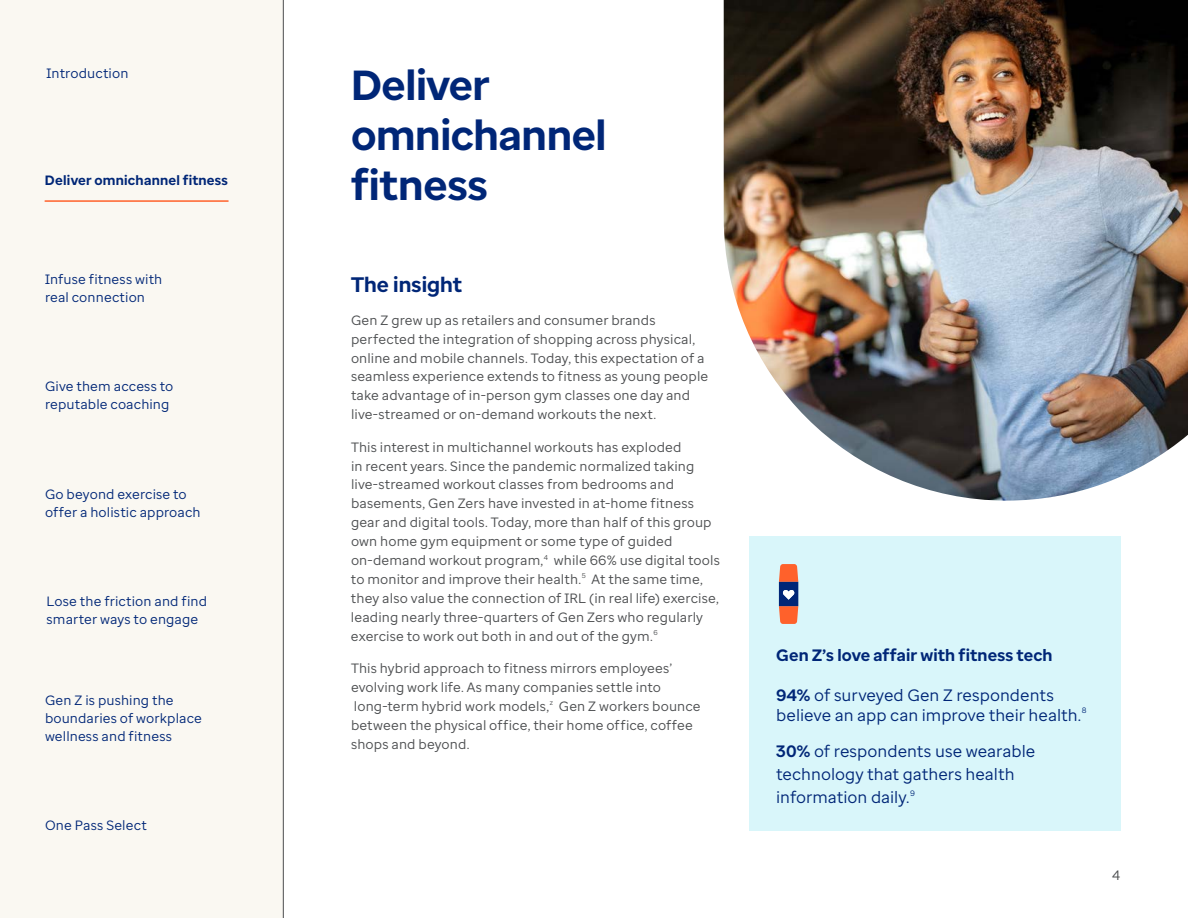
<style>
.page{position:relative;width:1188px;height:918px;background:#fff}
.page>*{position:absolute;margin:0;border:0;box-sizing:border-box;transform-origin:0 0}
.Headline{font:700 42px/50.4px "Optum Sans";letter-spacing:-.01em;color:#002677}
.Subhead{font:700 21px "Optum Sans";letter-spacing:.005em;color:#002677}
.Callout_body{font:16.5px/23.1px "Optum Sans";color:#002677}
.Callout_header{font:16.5px/19.8px "Optum Sans";color:#002677}
.Callout_header-2{font:700 16.5px "Optum Sans";letter-spacing:.005em;color:#002677}
.Body{font:13.5px/18.9px "Optum Sans";letter-spacing:.01em;color:#4b4d4f}
.t1{font:13.5px/18px "Optum Sans";letter-spacing:.01em;color:#002677}
.Headline-2{font:700 13.5px "Optum Sans";letter-spacing:.015em;color:#002677}
.Callout_header-3{font:7.8px "Optum Sans";color:#002677}
.Callout_body-2{font:7.8px "Optum Sans";color:#002677}
.s1{font-weight:700}
</style>
<div class="page">
<div style="left:0;top:0;width:283px;height:918px;background:#faf8f2"></div>
<hr style="left:283px;top:0;width:1px;height:918px;background:#4b4d4f">
<img style="left:724px;top:0;width:464px;height:501px">
<div style="left:749px;top:536px;width:371px;height:294px;background:#d9f6fa"></div>
<svg style="left:779px;top:564px;width:19px;height:60px"></svg>
<hr style="left:45px;top:200px;width:183px;height:2px;background:#ff612b">
<p class="t1" style="left:47px;top:64px;width:83px">Introduction</p>
<p class="Headline-2" style="left:45px;top:172px;width:185px">Deliver omnichannel fitness</p>
<p class="t1" style="left:45px;top:270px;width:119px">Infuse fitness with real connection</p>
<p class="t1" style="left:45px;top:377px;width:130px">Give them access to reputable coaching</p>
<p class="t1" style="left:45px;top:485px;width:157px">Go beyond exercise to offer a holistic approach</p>
<p class="t1" style="left:47px;top:592px;width:162px">Lose the friction and find smarter ways to engage</p>
<p class="t1" style="left:45px;top:691px;width:159px">Gen Z is pushing the boundaries of workplace wellness and fitness</p>
<p class="t1" style="left:45px;top:816px;width:103px">One Pass Select</p>
<p class="Headline" style="left:351px;top:60px;width:257px">Deliver omnichannel fitness</p>
<p class="Subhead" style="left:351px;top:271px;width:113px">The insight</p>
<p class="Body" style="left:351px;top:310px;width:359px">Gen Z grew up as retailers and consumer brands perfected the integration of shopping across physical, online and mobile channels. Today, this expectation of a seamless experience extends to fitness as young people take advantage of in-person gym classes one day and live-streamed or on-demand workouts the next.</p>
<p class="Body" style="left:351px;top:437px;width:371px">This interest in multichannel workouts has exploded<br>in recent years. Since the pandemic normalized taking live-streamed workout classes from bedrooms and basements, Gen Zers have invested in at-home fitness gear and digital tools. Today, more than half of this group own home gym equipment or some type of guided on-demand workout program,<sup>4</sup> while 66% use digital tools to monitor and improve their health.<sup>5</sup> At the same time, they also value the connection of IRL (in real life) exercise, leading nearly three-quarters of Gen Zers who regularly exercise to work out both in and out of the gym.<sup>6</sup></p>
<p class="Body" style="left:351px;top:659px;width:351px">This hybrid approach to fitness mirrors employees’ evolving work life. As many companies settle into long-term hybrid work models,<sup>z</sup> Gen Z workers bounce between the physical office, their home office, coffee shops and beyond.</p>
<p class="Callout_header-2" style="left:776px;top:644px;width:278px">Gen Z’s love affair with fitness tech</p>
<p class="Callout_header" style="left:776px;top:685px;width:306px"><span class="s1">94%</span> of surveyed Gen Z respondents believe an app can improve their health.</p>
<p class="Callout_header-3" style="left:1082px;top:705px;width:6px">8</p>
<p class="Callout_body" style="left:776px;top:740px;width:261px"><span class="s1">30%</span> of respondents use wearable technology that gathers health information daily.</p>
<p class="Callout_body-2" style="left:910px;top:788px;width:6px">9</p>
<p class="Body" style="left:1112px;top:866px;width:10px">4</p>
</div>
